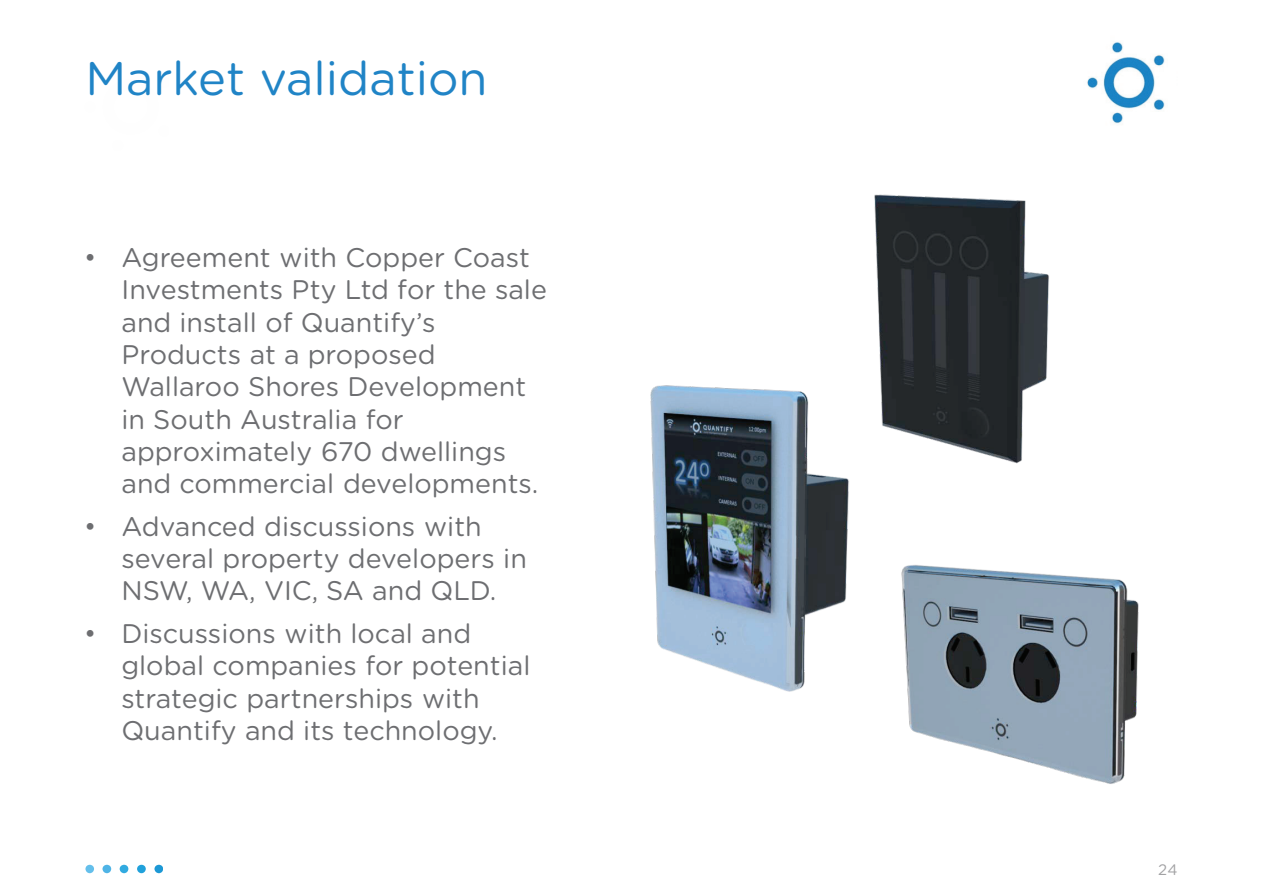
<style>
.page{position:relative;width:1263px;height:893px;background:#fff}
.page>*{position:absolute;margin:0;border:0;box-sizing:border-box;transform-origin:0 0}
.t1{font:47.1px "Gotham Rounded";color:#2084c6}
.t2{font:26.85px/32.4px "Gotham Rounded";color:#6d6e71}
.t3{font:15.15px "Gotham Rounded";color:#a2a2a4}
.s1{font-family:"Arial"}
</style>
<div class="page">
<div style="left:154px;top:865px;width:9px;height:8px;background:#1c98d5;border-radius:50%"></div>
<div style="left:137px;top:865px;width:9px;height:8px;background:#20a1db;border-radius:50%"></div>
<div style="left:120px;top:865px;width:8px;height:8px;background:#31aae0;border-radius:50%"></div>
<div style="left:102px;top:865px;width:9px;height:8px;background:#4fb4e6;border-radius:50%"></div>
<div style="left:85px;top:865px;width:9px;height:8px;background:#64bfeb;border-radius:50%"></div>
<img style="left:1087px;top:42px;width:78px;height:82px">
<img style="left:650px;top:385px;width:199px;height:307px">
<img style="left:901px;top:565px;width:238px;height:219px">
<img style="left:844px;top:194px;width:205px;height:307px">
<h1 class="t1" style="left:85px;top:46px;width:404px">Market validation</h1>
<p class="t2" style="left:121px;top:240px;width:427px;text-indent:-36px"><span class="s1">•</span> Agreement with Copper Coast<br>Investments Pty Ltd for the sale and install of Quantify’s<br>Products at a proposed<br>Wallaroo Shores Development in South Australia for approximately 670 dwellings and commercial developments.</p>
<p class="t2" style="left:121px;top:509px;width:407px;text-indent:-36px"><span class="s1">•</span> Advanced discussions with several property developers in<br>NSW, WA, VIC, SA and QLD.</p>
<p class="t2" style="left:121px;top:616px;width:411px;text-indent:-36px"><span class="s1">•</span> Discussions with local and global companies for potential strategic partnerships with<br>Quantify and its technology.</p>
<p class="t3" style="left:1158px;top:859px;width:21px">24</p>
</div>
